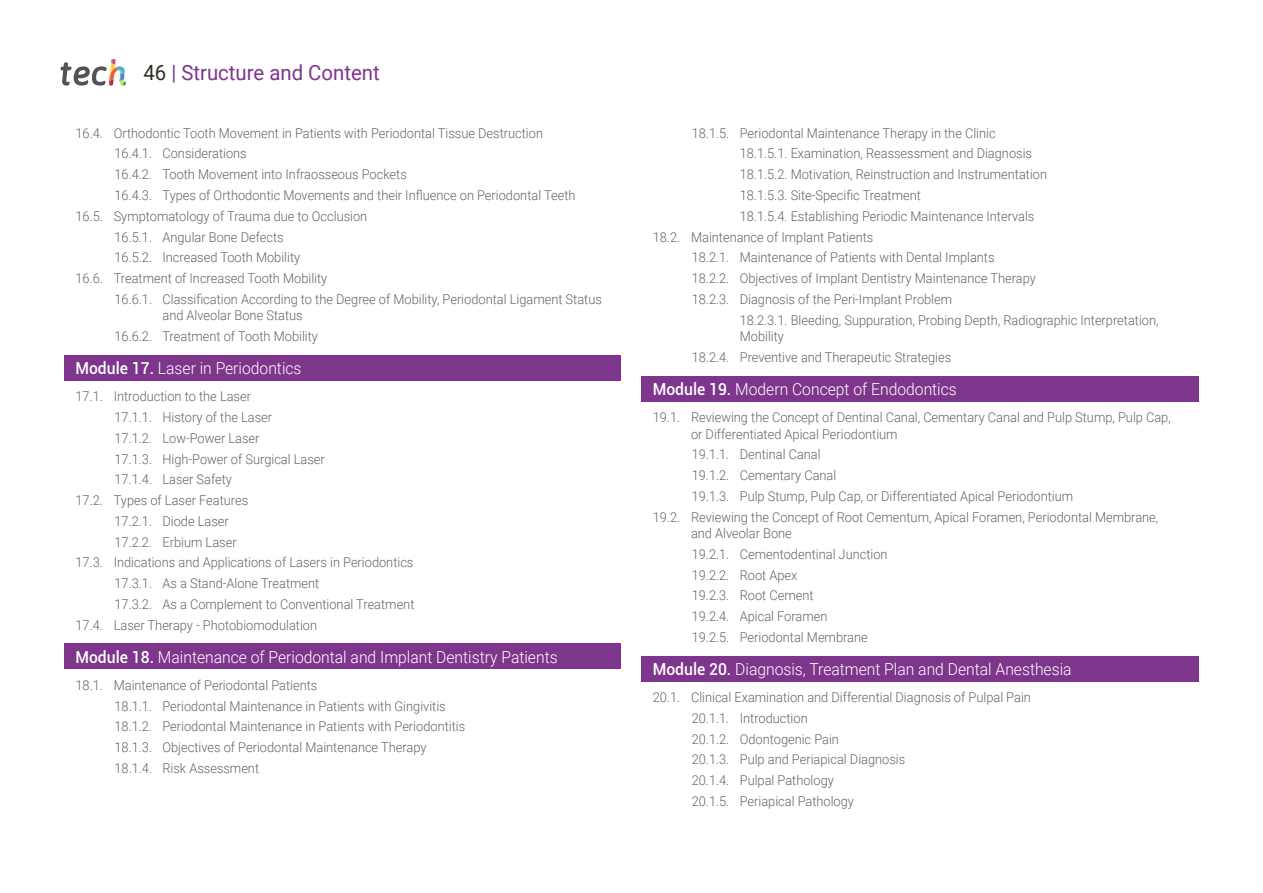
<style>
.page{position:relative;width:1263px;height:893px;background:#fff}
.page>*{position:absolute;margin:0;border:0;box-sizing:border-box;transform-origin:0 0}
.t1{font:21px "Roboto";color:#7e358c}
.t2{font:300 16.5px "Roboto";color:#fff;scale:.95 1}
.t3{font:300 13.5px/20.7px "Roboto";color:#61646a;scale:.95 1}
.s1{color:#312e20}
.s2{font-weight:500}
</style>
<div class="page">
<svg style="left:61px;top:59px;width:65px;height:27px"></svg>
<div style="left:64px;top:355px;width:557px;height:25px;background:#7e358c"></div>
<div style="left:64px;top:644px;width:557px;height:25px;background:#7e358c"></div>
<div style="left:642px;top:376px;width:557px;height:25px;background:#7e358c"></div>
<div style="left:642px;top:656px;width:557px;height:25px;background:#7e358c"></div>
<h1 class="t1" style="left:144px;top:57px;width:238px"><span class="s1">46</span> | Structure and Content</h1>
<p class="t3" style="left:75px;top:122px;width:494px">16.4. Orthodontic Tooth Movement in Patients with Periodontal Tissue Destruction</p>
<p class="t3" style="left:114px;top:143px;width:141px">16.4.1. Considerations</p>
<p class="t3" style="left:114px;top:164px;width:309px">16.4.2. Tooth Movement into Infraosseous Pockets</p>
<p class="t3" style="left:114px;top:184px;width:487px">16.4.3. Types of Orthodontic Movements and their Influence on Periodontal Teeth</p>
<p class="t3" style="left:75px;top:205px;width:309px">16.5. Symptomatology of Trauma due to Occlusion</p>
<p class="t3" style="left:114px;top:226px;width:180px">16.5.1. Angular Bone Defects</p>
<p class="t3" style="left:114px;top:247px;width:197px">16.5.2. Increased Tooth Mobility</p>
<p class="t3" style="left:75px;top:267px;width:267px">16.6. Treatment of Increased Tooth Mobility</p>
<p class="t3" style="left:114px;top:288px;width:514px">16.6.1. Classification According to the Degree of Mobility, Periodontal Ligament Status</p>
<p class="t3" style="left:114px;top:305px;width:216px;text-indent:48px">and Alveolar Bone Status<br>16.6.2. Treatment of Tooth Mobility</p>
<p class="t2" style="left:75px;top:357px;width:239px"><span class="s2">Module 17.</span> Laser in Periodontics</p>
<p class="t3" style="left:75px;top:386px;width:186px">17.1. Introduction to the Laser</p>
<p class="t3" style="left:114px;top:406px;width:168px">17.1.1. History of the Laser</p>
<p class="t3" style="left:114px;top:427px;width:154px">17.1.2. Low-Power Laser</p>
<p class="t3" style="left:114px;top:448px;width:223px">17.1.3. High-Power of Surgical Laser</p>
<p class="t3" style="left:114px;top:469px;width:125px">17.1.4. Laser Safety</p>
<p class="t3" style="left:75px;top:489px;width:183px">17.2. Types of Laser Features</p>
<p class="t3" style="left:114px;top:510px;width:122px">17.2.1. Diode Laser</p>
<p class="t3" style="left:114px;top:531px;width:130px">17.2.2. Erbium Laser</p>
<p class="t3" style="left:75px;top:552px;width:357px">17.3. Indications and Applications of Lasers in Periodontics</p>
<p class="t3" style="left:114px;top:572px;width:217px">17.3.1. As a Stand-Alone Treatment</p>
<p class="t3" style="left:114px;top:593px;width:317px">17.3.2. As a Complement to Conventional Treatment</p>
<p class="t3" style="left:75px;top:614px;width:256px">17.4. Laser Therapy - Photobiomodulation</p>
<p class="t2" style="left:75px;top:645px;width:509px"><span class="s2">Module 18.</span> Maintenance of Periodontal and Implant Dentistry Patients</p>
<p class="t3" style="left:114px;top:674px;width:371px;text-indent:-39px">18.1. Maintenance of Periodontal Patients<br>18.1.1. Periodontal Maintenance in Patients with Gingivitis 18.1.2. Periodontal Maintenance in Patients with Periodontitis 18.1.3. Objectives of Periodontal Maintenance Therapy 18.1.4. Risk Assessment</p>
<p class="t3" style="left:692px;top:122px;width:321px">18.1.5. Periodontal Maintenance Therapy in the Clinic</p>
<p class="t3" style="left:740px;top:143px;width:309px">18.1.5.1. Examination, Reassessment and Diagnosis</p>
<p class="t3" style="left:740px;top:164px;width:325px">18.1.5.2. Motivation, Reinstruction and Instrumentation</p>
<p class="t3" style="left:740px;top:184px;width:192px">18.1.5.3. Site-Specific Treatment</p>
<p class="t3" style="left:740px;top:205px;width:312px">18.1.5.4. Establishing Periodic Maintenance Intervals</p>
<p class="t3" style="left:653px;top:226px;width:234px">18.2. Maintenance of Implant Patients</p>
<p class="t3" style="left:692px;top:247px;width:320px">18.2.1. Maintenance of Patients with Dental Implants</p>
<p class="t3" style="left:692px;top:267px;width:364px">18.2.2. Objectives of Implant Dentistry Maintenance Therapy</p>
<p class="t3" style="left:692px;top:288px;width:276px">18.2.3. Diagnosis of the Peri-Implant Problem</p>
<p class="t3" style="left:740px;top:309px;width:442px">18.2.3.1. Bleeding, Suppuration, Probing Depth, Radiographic Interpretation,</p>
<p class="t3" style="left:692px;top:325px;width:275px;text-indent:48px">Mobility<br>18.2.4. Preventive and Therapeutic Strategies</p>
<p class="t2" style="left:653px;top:377px;width:322px"><span class="s2">Module 19.</span> Modern Concept of Endodontics</p>
<p class="t3" style="left:691px;top:408px;width:507px;line-height:16.5px;text-indent:-38px">19.1. Reviewing the Concept of Dentinal Canal, Cementary Canal and Pulp Stump, Pulp Cap, or Differentiated Apical Periodontium</p>
<p class="t3" style="left:692px;top:444px;width:137px">19.1.1. Dentinal Canal</p>
<p class="t3" style="left:692px;top:464px;width:154px">19.1.2. Cementary Canal</p>
<p class="t3" style="left:692px;top:485px;width:403px">19.1.3. Pulp Stump, Pulp Cap, or Differentiated Apical Periodontium</p>
<p class="t3" style="left:653px;top:506px;width:534px">19.2. Reviewing the Concept of Root Cementum, Apical Foramen, Periodontal Membrane,</p>
<p class="t3" style="left:691px;top:522px;width:208px">and Alveolar Bone<br>19.2.1. Cementodentinal Junction<br>19.2.2. Root Apex<br>19.2.3. Root Cement<br>19.2.4. Apical Foramen<br>19.2.5. Periodontal Membrane</p>
<p class="t2" style="left:653px;top:657px;width:442px"><span class="s2">Module 20.</span> Diagnosis, Treatment Plan and Dental Anesthesia</p>
<p class="t3" style="left:692px;top:686px;width:358px;text-indent:-39px">20.1. Clinical Examination and Differential Diagnosis of Pulpal Pain 20.1.1. Introduction<br>20.1.2. Odontogenic Pain<br>20.1.3. Pulp and Periapical Diagnosis<br>20.1.4. Pulpal Pathology<br>20.1.5. Periapical Pathology</p>
</div>
